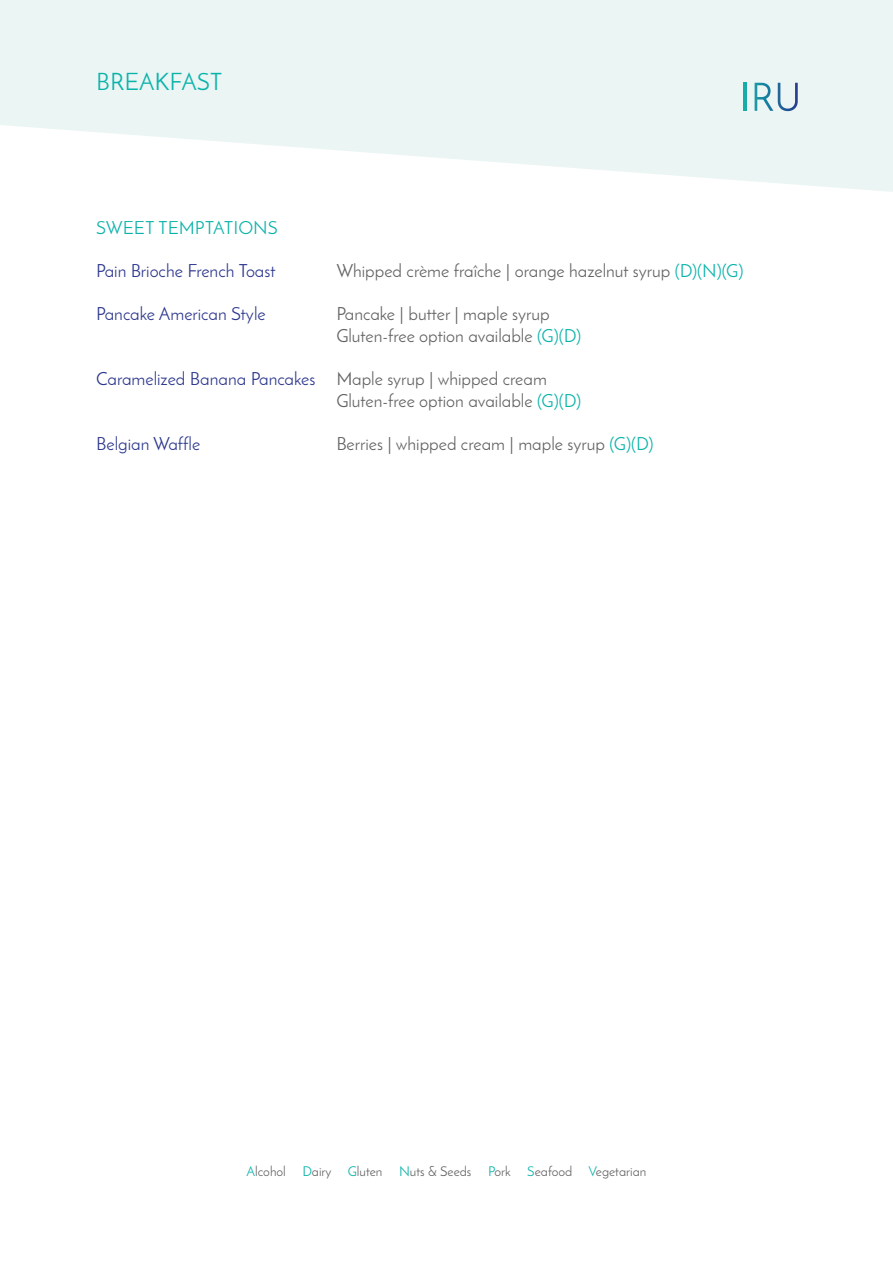
<style>
.page{position:relative;width:893px;height:1263px;background:#fff}
.page>*{position:absolute;margin:0;border:0;box-sizing:border-box;transform-origin:0 0}
.t1{font:23.85px "Josefin Sans";color:#0ab3aa}
.t2{font:18px/21.6px "Josefin Sans";color:#606160}
.t3{font:18px "Josefin Sans";color:#2b368c}
.t4{font:18px "Josefin Sans";color:#0ab3aa}
.t5{font:13.5px "Josefin Sans";color:#606160}
.s1{color:#0ab3aa}
</style>
<div class="page">
<svg style="left:0;top:0;width:893px;height:192px;fill:#eaf5f4"></svg>
<hr style="left:744px;top:83px;width:3px;height:28px;background:#15aca9">
<svg style="left:755px;top:83px;width:43px;height:28px"></svg>
<h1 class="t1" style="left:96px;top:67px;width:128px">BREAKFAST</h1>
<p class="t4" style="left:96px;top:216px;width:183px">SWEET TEMPTATIONS</p>
<p class="t3" style="left:96px;top:260px;width:181px">Pain Brioche French Toast</p>
<p class="t3" style="left:96px;top:303px;width:171px">Pancake American Style</p>
<p class="t3" style="left:96px;top:368px;width:221px">Caramelized Banana Pancakes</p>
<p class="t3" style="left:96px;top:432px;width:106px">Belgian Waffle</p>
<p class="t2" style="left:336px;top:260px;width:409px">Whipped crème fraîche | orange hazelnut syrup <span class="s1">(D)(N)(G)</span></p>
<p class="t2" style="left:336px;top:303px;width:246px">Pancake | butter | maple syrup<br>Gluten-free option available <span class="s1">(G)(D)</span></p>
<p class="t2" style="left:336px;top:368px;width:246px">Maple syrup | whipped cream<br>Gluten-free option available <span class="s1">(G)(D)</span></p>
<p class="t2" style="left:336px;top:432px;width:319px">Berries | whipped cream | maple syrup <span class="s1">(G)(D)</span></p>
<p class="t5" style="left:247px;top:1163px;width:401px"><span class="s1">A</span>lcohol <span class="s1">D</span>airy <span class="s1">G</span>luten <span class="s1">N</span>uts &amp; Seeds <span class="s1">P</span>ork <span class="s1">S</span>eafood <span class="s1">V</span>egetarian</p>
</div>
